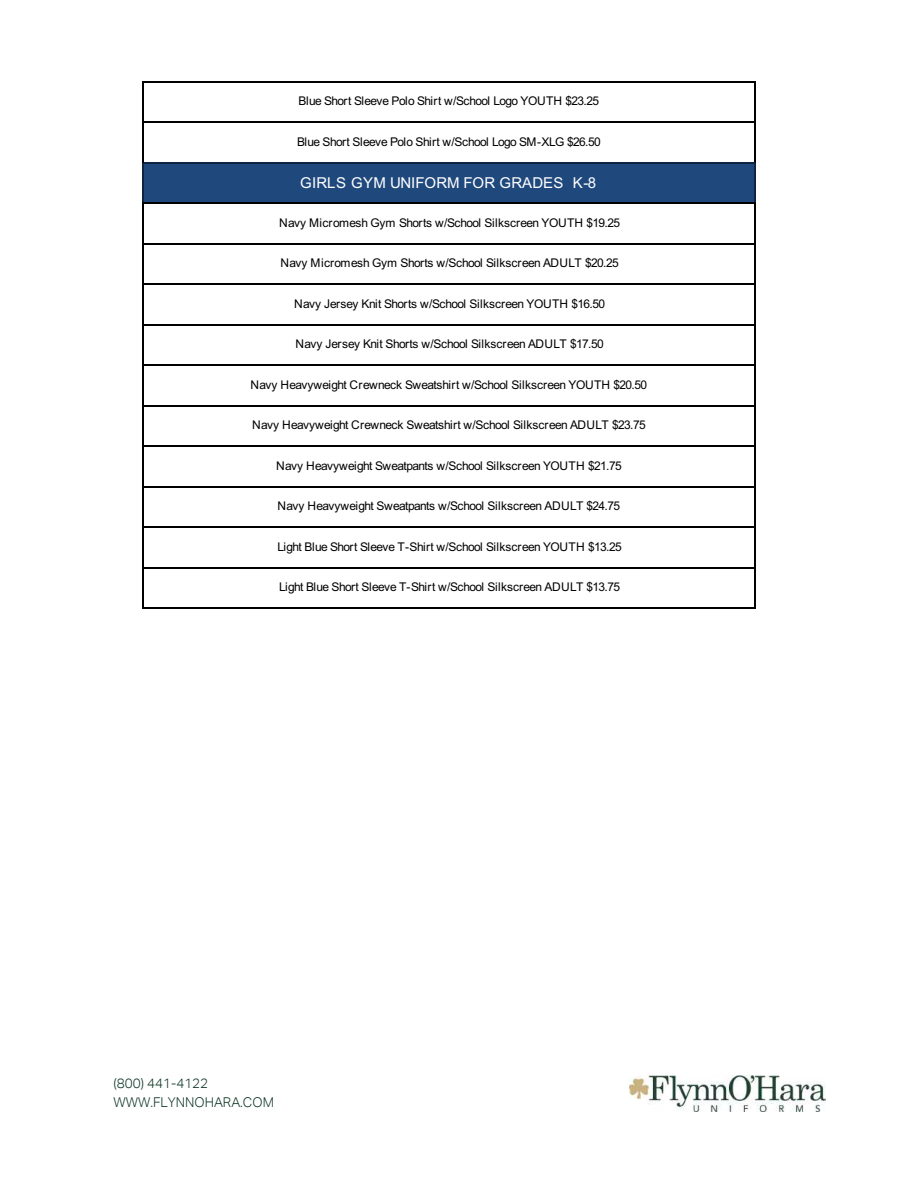
<style>
.page{position:relative;width:918px;height:1188px;background:#fff}
.page>*{position:absolute;margin:0;border:0;box-sizing:border-box;transform-origin:0 0}
.t1{font:15px "Arial";letter-spacing:.02em;color:#fff}
.t2{font:300 13.5px/18.9px "Aktiv Grotesk Deva";color:#113828}
.t3{font:12px "Arial";letter-spacing:-.04em;color:#000}
.t4{font:12px "Arial";letter-spacing:-.015em;color:#000}
</style>
<div class="page">
<div style="left:144px;top:162px;width:612px;height:42px;background:#1f497d"></div>
<hr style="left:142px;top:81px;width:2px;height:83px;background:#000">
<hr style="left:754px;top:82px;width:2px;height:82px;background:#000">
<hr style="left:142px;top:164px;width:2px;height:38px;background:#0f2342">
<hr style="left:754px;top:164px;width:2px;height:38px;background:#0f2342">
<hr style="left:142px;top:202px;width:2px;height:407px;background:#000">
<hr style="left:754px;top:204px;width:2px;height:405px;background:#000">
<hr style="left:144px;top:81px;width:612px;height:1px;background:#000">
<hr style="left:144px;top:122px;width:612px;height:1px;background:#000">
<hr style="left:144px;top:162px;width:610px;height:2px;background:#0f2342">
<hr style="left:144px;top:202px;width:612px;height:2px;background:#000">
<hr style="left:144px;top:243px;width:612px;height:1px;background:#000">
<hr style="left:144px;top:284px;width:612px;height:1px;background:#000">
<hr style="left:144px;top:324px;width:612px;height:2px;background:#000">
<hr style="left:144px;top:364px;width:612px;height:2px;background:#000">
<hr style="left:144px;top:405px;width:612px;height:1px;background:#000">
<hr style="left:144px;top:446px;width:612px;height:1px;background:#000">
<hr style="left:144px;top:486px;width:612px;height:2px;background:#000">
<hr style="left:144px;top:526px;width:612px;height:2px;background:#000">
<hr style="left:144px;top:567px;width:612px;height:1px;background:#000">
<hr style="left:144px;top:608px;width:612px;height:1px;background:#000">
<img style="left:629px;top:1076px;width:196px;height:36px">
<p class="t3" style="left:298px;top:94px;width:302px">Blue Short Sleeve Polo Shirt w/School Logo YOUTH $23.25</p>
<p class="t3" style="left:297px;top:135px;width:305px">Blue Short Sleeve Polo Shirt w/School Logo SM-XLG $26.50</p>
<p class="t1" style="left:300px;top:174px;width:298px">GIRLS GYM UNIFORM FOR GRADES K-8</p>
<p class="t4" style="left:279px;top:216px;width:343px">Navy Micromesh Gym Shorts w/School Silkscreen YOUTH $19.25</p>
<p class="t4" style="left:280px;top:256px;width:340px">Navy Micromesh Gym Shorts w/School Silkscreen ADULT $20.25</p>
<p class="t3" style="left:294px;top:297px;width:313px">Navy Jersey Knit Shorts w/School Silkscreen YOUTH $16.50</p>
<p class="t3" style="left:296px;top:337px;width:310px">Navy Jersey Knit Shorts w/School Silkscreen ADULT $17.50</p>
<p class="t3" style="left:250px;top:378px;width:398px">Navy Heavyweight Crewneck Sweatshirt w/School Silkscreen YOUTH $20.50</p>
<p class="t3" style="left:252px;top:418px;width:395px">Navy Heavyweight Crewneck Sweatshirt w/School Silkscreen ADULT $23.75</p>
<p class="t3" style="left:276px;top:459px;width:347px">Navy Heavyweight Sweatpants w/School Silkscreen YOUTH $21.75</p>
<p class="t3" style="left:278px;top:499px;width:344px">Navy Heavyweight Sweatpants w/School Silkscreen ADULT $24.75</p>
<p class="t3" style="left:278px;top:540px;width:346px">Light Blue Short Sleeve T-Shirt w/School Silkscreen YOUTH $13.25</p>
<p class="t3" style="left:279px;top:580px;width:343px">Light Blue Short Sleeve T-Shirt w/School Silkscreen ADULT $13.75</p>
<p class="t2" style="left:114px;top:1075px;width:162px">(800) 441-4122<br>WWW.FLYNNOHARA.COM</p>
</div>
